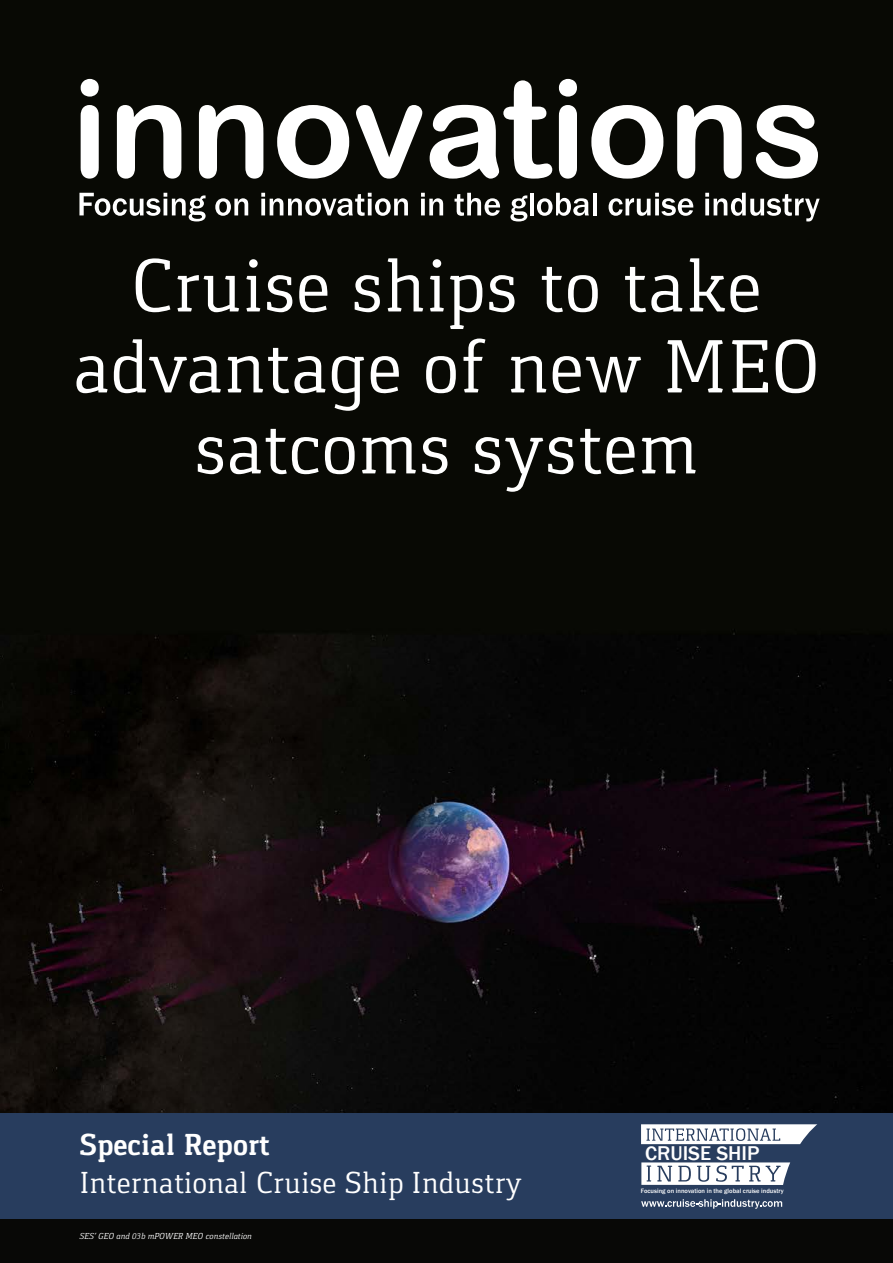
<style>
.page{position:relative;width:893px;height:1263px;background:#fff}
.page>*{position:absolute;margin:0;border:0;box-sizing:border-box;transform-origin:0 0}
.t1{font:78px/81px "Gaspar";color:#fff;text-align:center}
.t2{font:31.5px "Gaspar";color:#fff}
.t3{font:700 31.5px "Gaspar";color:#fff}
.t4{font:20.55px "Franklin Got Md ITC";color:#fff}
.t5{font:italic 9px "Gaspar";color:#fff}
.t6{font:6.6px "Franklin Got Md ITC";color:#fff}
</style>
<div class="page">
<div style="left:0;top:1218px;width:893px;height:45px;background:#080806"></div>
<img style="left:0;top:0;width:893px;height:1113px">
<div style="left:0;top:1113px;width:893px;height:105px;background:#283d5e"></div>
<svg style="left:641px;top:1124px;width:176px;height:20px;background:#d2d6dd"></svg>
<svg style="left:641px;top:1162px;width:149px;height:23px;background:#d3d7de"></svg>
<svg style="left:641px;top:1199px;width:141px;height:10px"></svg>
<svg style="left:79px;top:193px;width:127px;height:28px"></svg>
<svg style="left:215px;top:198px;width:33px;height:18px"></svg>
<svg style="left:261px;top:193px;width:147px;height:23px"></svg>
<svg style="left:421px;top:193px;width:22px;height:22px"></svg>
<svg style="left:455px;top:193px;width:45px;height:23px"></svg>
<svg style="left:510px;top:195px;width:17px;height:26px"></svg>
<hr style="left:530px;top:193px;width:3px;height:22px;background:#fff">
<svg style="left:537px;top:193px;width:52px;height:23px"></svg>
<hr style="left:593px;top:193px;width:4px;height:22px;background:#fff">
<svg style="left:609px;top:193px;width:84px;height:23px"></svg>
<svg style="left:705px;top:193px;width:115px;height:28px"></svg>
<svg style="left:81px;top:79px;width:18px;height:100px"></svg>
<svg style="left:117px;top:105px;width:64px;height:74px"></svg>
<svg style="left:199px;top:105px;width:64px;height:74px"></svg>
<svg style="left:277px;top:105px;width:72px;height:74px"></svg>
<svg style="left:356px;top:105px;width:66px;height:74px"></svg>
<svg style="left:430px;top:80px;width:122px;height:99px"></svg>
<svg style="left:559px;top:79px;width:18px;height:100px"></svg>
<svg style="left:591px;top:105px;width:72px;height:74px"></svg>
<svg style="left:677px;top:105px;width:65px;height:74px"></svg>
<svg style="left:756px;top:105px;width:62px;height:74px"></svg>
<p class="t1" style="left:73px;top:245px;width:749px">Cruise ships to take advantage of new MEO satcoms system</p>
<p class="t3" style="left:80px;top:1127px;width:192px">Special Report</p>
<p class="t2" style="left:80px;top:1164px;width:444px">International Cruise Ship Industry</p>
<p class="t5" style="left:80px;top:1231px;width:174px">SES’ GEO and 03b mPOWER MEO constellation</p>
<p class="t4" style="left:645px;top:1142px;width:116px">CRUISE SHIP</p>
<p class="t6" style="left:641px;top:1187px;width:144px">Focusing on innovation in the global cruise industry</p>
</div>
